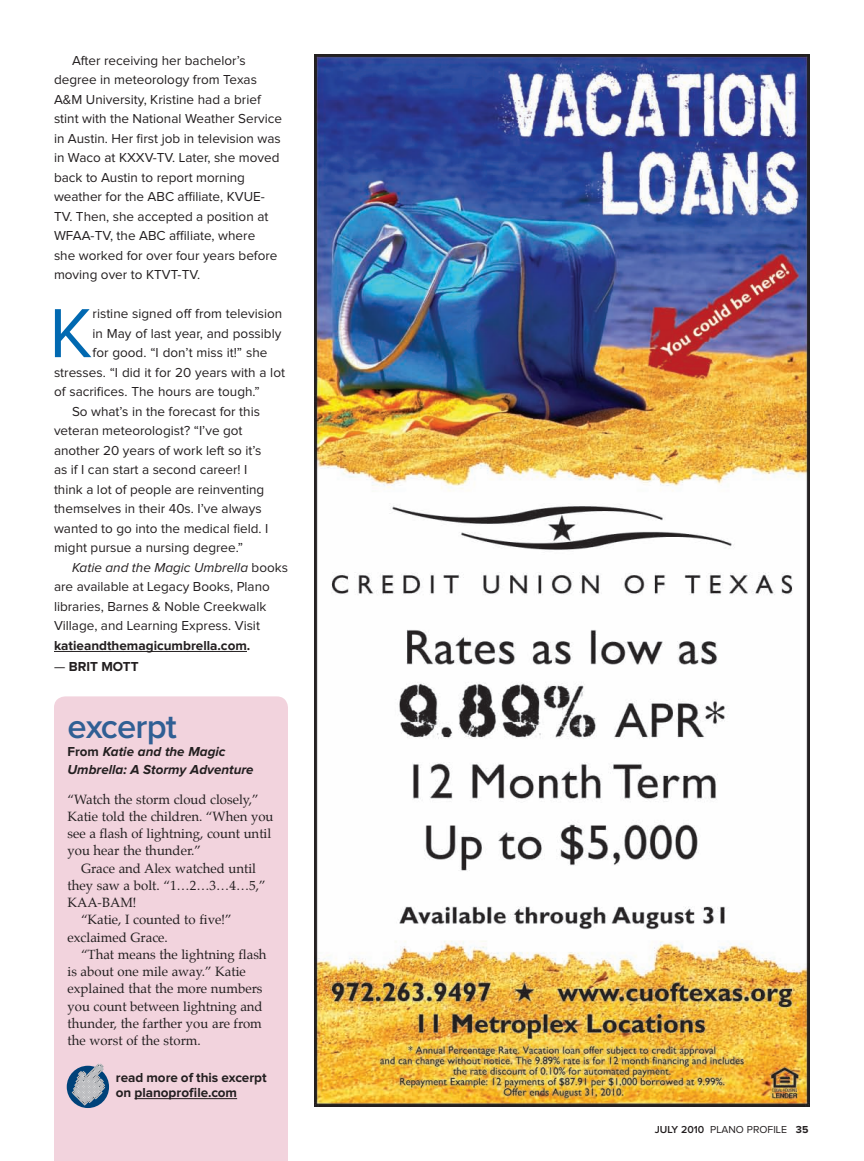
<style>
.page{position:relative;width:864px;height:1161px;background:#fff}
.page>*{position:absolute;margin:0;border:0;box-sizing:border-box;transform-origin:0 0}
.BODY{font:72px "Proxima Nova";color:#0169b1}
.t1{font:600 34.5px "Proxima Nova";color:#305f94}
.BODY-2{font:13.5px/19.5px "Proxima Nova";color:#231f20}
.HEAD_3_Brown{font:700 13.5px "Proxima Nova";color:#231f20}
.BODY_No_Indent{font:italic 700 13.5px/18px "Proxima Nova";color:#231f20}
.BODY-3{font:13.2px/17.2px "Palatino";color:#231f20}
.t2{font:10.5px "Proxima Nova";color:#231f20}
.s1{font-style:italic}
.s2{font-weight:700}
.s3{font-weight:400}
.s4{font-style:normal}
.s5{font-weight:600}
</style>
<div class="page">
<div style="left:54px;top:696px;width:234px;height:465px;background:#f2d3dd"></div>
<hr style="left:54px;top:651px;width:193px;height:1px;background:#231f20">
<hr style="left:134px;top:1098px;width:103px;height:1px;background:#231f20">
<div style="left:67px;top:1066px;width:42px;height:42px;background:#004279;border-radius:50%"></div>
<svg style="left:72px;top:1064px;width:33px;height:41px"></svg>
<img style="left:315px;top:54px;width:495px;height:1053px">
<p class="BODY-2" style="left:54px;top:51px;width:230px;text-indent:18px">After receiving her bachelor’s degree in meteorology from Texas A&amp;M University, Kristine had a brief stint with the N ational Weather Service in Austin. Her first job in television was in Waco at KXXV-TV. Later, she moved back to Austin to report morning weather for the ABC affiliate, KVUE-TV. Then, she accepted a position at WFAA-TV, the ABC affiliate, where<br>she worked for over four years before moving over to KTVT-TV.</p>
<p class="BODY" style="left:49px;top:293px;width:45px">K</p>
<p class="BODY-2" style="left:93px;top:304px;width:191px">ristine signed off from television</p>
<p class="BODY-2" style="left:93px;top:324px;width:190px">in May of last year, and possibly</p>
<p class="BODY-2" style="left:93px;top:343px;width:176px">for good. “I don’t miss it!” she</p>
<p class="BODY-2" style="left:54px;top:363px;width:233px">stresses. “I did it for 20 years with a lot</p>
<p class="BODY-2" style="left:54px;top:382px;width:207px">of sacrifices. The hours are tough.”</p>
<p class="BODY-2" style="left:54px;top:402px;width:214px;text-indent:18px">So what’s in the forecast for this veteran meteorologist? “I ’ve got another 20 years of work left so it’s as if I can start a second career! I think a lot of people are reinventing themselves in their 40s. I ’ve always wanted to go into the medical field. I might pursue a nursing degree.”</p>
<p class="BODY-2" style="left:54px;top:558px;width:236px;text-indent:18px"><span class="s1">Katie and the Magic Umbrella</span> books are available at Legacy Books, Plano libraries, Barnes &amp; Noble Creekwalk Village, and Learning Express. Visit <span class="s2">katieandthemagicumbrella.com.</span></p>
<p class="HEAD_3_Brown" style="left:54px;top:658px;width:86px"><span class="s3">—</span> brit mott</p>
<p class="t1" style="left:68px;top:707px;width:111px">excerpt</p>
<p class="BODY_No_Indent" style="left:68px;top:743px;width:188px"><span class="s4">From</span> Katie and the Magic<br>Umbrella: A Stormy Adventure</p>
<p class="BODY-3" style="left:68px;top:791px;width:208px">“Watch the storm cloud closely,”<br>Katie told the children. “When you see a flash of lightning, count until you hear the thunder.”</p>
<p class="BODY-3" style="left:68px;top:860px;width:200px;text-indent:14px">Grace and Alex watched until they saw a bolt. “1…2…3…4…5,”<br>KAA-BAM!</p>
<p class="BODY-3" style="left:68px;top:911px;width:166px;text-indent:14px">“Katie, I counted to five!” exclaimed Grace.</p>
<p class="BODY-3" style="left:68px;top:946px;width:201px;text-indent:14px">“That means the lightning flash is about one mile away.” Katie explained that the more numbers you count between lightning and thunder, the farther you are from the worst of the storm.</p>
<p class="HEAD_3_Brown" style="left:116px;top:1070px;width:152px">read more of this excerpt</p>
<p class="HEAD_3_Brown" style="left:116px;top:1085px;width:123px">on planoprofile.com</p>
<p class="t2" style="left:655px;top:1124px;width:155px"><span class="s5">JULY 2010</span> Plano profile <span class="s2">35</span></p>
</div>
